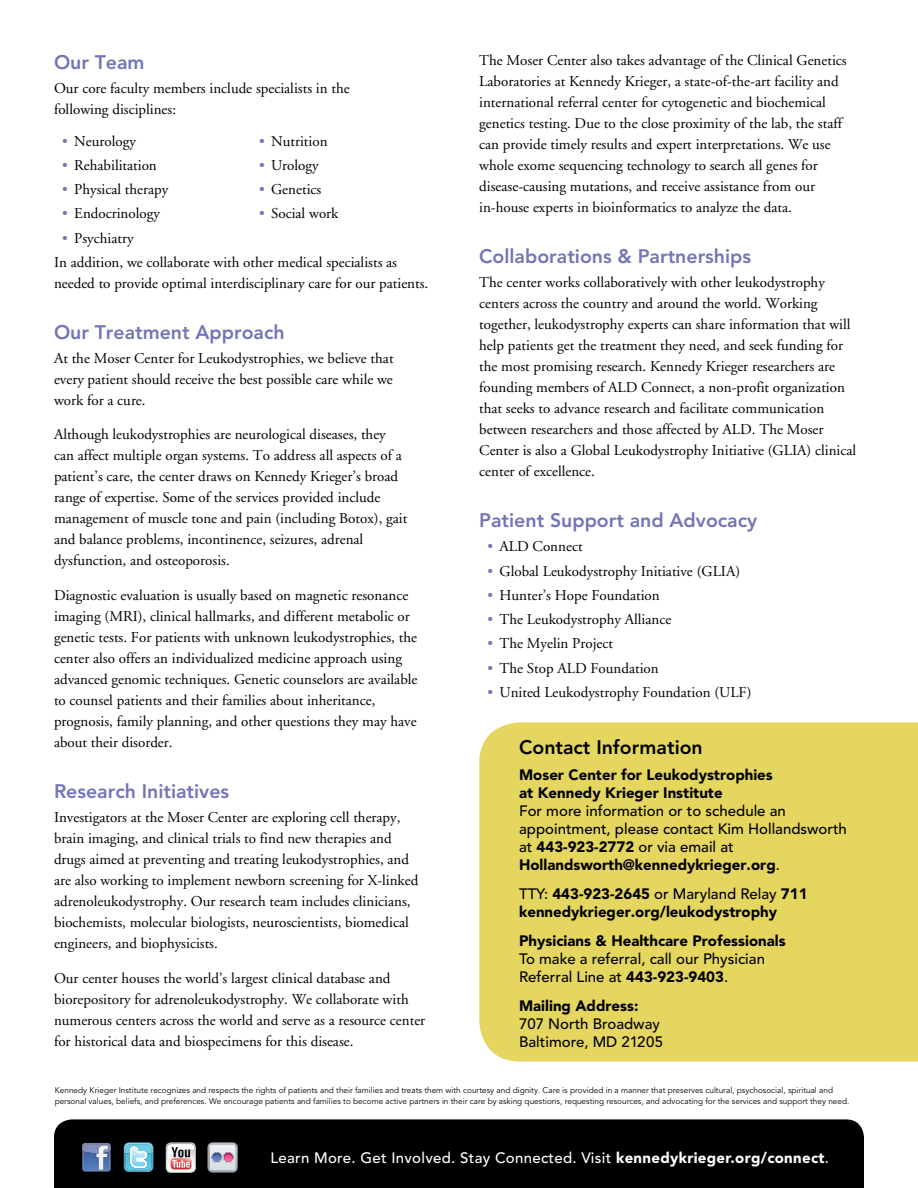
<style>
.page{position:relative;width:918px;height:1188px;background:#fff}
.page>*{position:absolute;margin:0;border:0;box-sizing:border-box;transform-origin:0 0}
.t1{font:800 19.5px "Avenir";color:#7275b7}
.t2{font:800 19.5px "Avenir";color:#000}
.t3{font:15px/21px "Adobe Garamond";color:#000}
.t4{font:500 15px/18px "Avenir";color:#000}
.t5{font:900 15px/18px "Avenir";color:#000}
.t6{font:500 15px "Avenir";letter-spacing:.02em;color:#fff}
.t7{font:8.25px/10.5px "Avenir";color:#000}
.s1{color:#7275b7}
.s2{font-weight:900}
.s3{font-weight:500}
</style>
<div class="page">
<div style="left:54px;top:1119px;width:810px;height:69px;background:#000"></div>
<svg style="left:124px;top:1142px;width:29px;height:30px"></svg>
<svg style="left:82px;top:1143px;width:29px;height:29px"></svg>
<svg style="left:166px;top:1142px;width:30px;height:31px"></svg>
<svg style="left:208px;top:1142px;width:30px;height:31px"></svg>
<div style="left:479px;top:722px;width:439px;height:340px;background:#e5d660"></div>
<h1 class="t1" style="left:54px;top:51px;width:92px">Our Team</h1>
<p class="t3" style="left:54px;top:78px;width:297px">Our core faculty members include specialists in the following disciplines:</p>
<p class="t3" style="left:62px;top:131px;width:75px"><span class="s1">•</span> Neurology</p>
<p class="t3" style="left:62px;top:155px;width:96px"><span class="s1">•</span> Rehabilitation</p>
<p class="t3" style="left:62px;top:179px;width:108px"><span class="s1">•</span> Physical therapy</p>
<p class="t3" style="left:62px;top:203px;width:99px"><span class="s1">•</span> Endocrinology</p>
<p class="t3" style="left:62px;top:228px;width:73px"><span class="s1">•</span> Psychiatry</p>
<p class="t3" style="left:259px;top:131px;width:70px"><span class="s1">•</span> Nutrition</p>
<p class="t3" style="left:259px;top:155px;width:61px"><span class="s1">•</span> Urology</p>
<p class="t3" style="left:259px;top:179px;width:64px"><span class="s1">•</span> Genetics</p>
<p class="t3" style="left:259px;top:203px;width:81px"><span class="s1">•</span> Social work</p>
<p class="t3" style="left:54px;top:252px;width:376px">In addition, we collaborate with other medical specialists as needed to provide optimal interdisciplinary care for our patients.</p>
<h1 class="t1" style="left:54px;top:320px;width:232px">Our Treatment Approach</h1>
<p class="t3" style="left:54px;top:348px;width:341px;text-align:justify">At the Moser Center for Leukodystrophies, we believe that every patient should receive the best possible care while we work for a cure.</p>
<p class="t3" style="left:54px;top:425px;width:355px">Although leukodystrophies are neurological diseases, they can affect multiple organ systems. To address all aspects of a patient’s care, the center draws on Kennedy Krieger’s broad range of expertise. Some of the services provided include management of muscle tone and pain (including Botox), gait and balance problems, incontinence, seizures, adrenal dysfunction, and osteoporosis.</p>
<p class="t3" style="left:54px;top:585px;width:365px">Diagnostic evaluation is usually based on magnetic resonance imaging (MRI), clinical hallmarks, and different metabolic or genetic tests. For patients with unknown leukodystrophies, the center also offers an individualized medicine approach using advanced genomic techniques. Genetic counselors are available to counsel patients and their families about inheritance, prognosis, family planning, and other questions they may have about their disorder.</p>
<h1 class="t1" style="left:54px;top:780px;width:177px">Research Initiatives</h1>
<p class="t3" style="left:54px;top:807px;width:366px">Investigators at the Moser Center are exploring cell therapy, brain imaging, and clinical trials to find new therapies and drugs aimed at preventing and treating leukodystrophies, and are also working to implement newborn screening for X-linked adrenoleukodystrophy. Our research team includes clinicians, biochemists, molecular biologists, neuroscientists, biomedical engineers, and biophysicists.</p>
<p class="t3" style="left:54px;top:968px;width:373px">Our center houses the world’s largest clinical database and biorepository for adrenoleukodystrophy. We collaborate with numerous centers across the world and serve as a resource center for historical data and biospecimens for this disease.</p>
<p class="t3" style="left:479px;top:50px;width:369px">The Moser Center also takes advantage of the Clinical Genetics Laboratories at Kennedy Krieger, a state-of-the-art facility and international referral center for cytogenetic and biochemical genetics testing. Due to the close proximity of the lab, the staff can provide timely results and expert interpretations. We use whole exome sequencing technology to search all genes for disease-causing mutations, and receive assistance from our in-house experts in bioinformatics to analyze the data.</p>
<h1 class="t1" style="left:479px;top:245px;width:273px">Collaborations &amp; Partnerships</h1>
<p class="t3" style="left:479px;top:272px;width:378px">The center works collaboratively with other leukodystrophy centers across the country and around the world. Working together, leukodystrophy experts can share information that will help patients get the treatment they need, and seek funding for the most promising research. Kennedy Krieger researchers are founding members of ALD Connect, a non-profit organization that seeks to advance research and facilitate communication between researchers and those affected by ALD. The Moser Center is also a Global Leukodystrophy Initiative (GLIA) clinical center of excellence.</p>
<h1 class="t1" style="left:479px;top:509px;width:280px">Patient Support and Advocacy</h1>
<p class="t3" style="left:488px;top:537px;width:97px"><span class="s1">•</span> ALD Connect</p>
<p class="t3" style="left:488px;top:561px;width:254px"><span class="s1">•</span> Global Leukodystrophy Initiative (GLIA)</p>
<p class="t3" style="left:488px;top:585px;width:174px"><span class="s1">•</span> Hunter’s Hope Foundation</p>
<p class="t3" style="left:488px;top:609px;width:185px"><span class="s1">•</span> The Leukodystrophy Alliance</p>
<p class="t3" style="left:488px;top:634px;width:127px"><span class="s1">•</span> The Myelin Project</p>
<p class="t3" style="left:488px;top:658px;width:173px"><span class="s1">•</span> The Stop ALD Foundation</p>
<p class="t3" style="left:488px;top:682px;width:265px"><span class="s1">•</span> United Leukodystrophy Foundation (ULF)</p>
<h1 class="t2" style="left:519px;top:735px;width:185px">Contact Information</h1>
<p class="t5" style="left:519px;top:766px;width:255px">Moser Center for Leukodystrophies at Kennedy Krieger Institute</p>
<p class="t4" style="left:519px;top:802px;width:329px">For more information or to schedule an appointment, please contact Kim Hollandsworth at <span class="s2">443-923-2772</span> or via email at <span class="s2">Hollandsworth@kennedykrieger.org</span>.</p>
<p class="t5" style="left:519px;top:885px;width:290px"><span class="s3">TTY:</span> 443-923-2645 <span class="s3">or Maryland Relay</span> 711 kennedykrieger.org/leukodystrophy</p>
<p class="t5" style="left:519px;top:931px;width:268px">Physicians &amp; Healthcare Professionals</p>
<p class="t4" style="left:519px;top:950px;width:247px">To make a referral, call our Physician<br>Referral Line at <span class="s2">443-923-9403</span>.</p>
<p class="t5" style="left:519px;top:996px;width:121px">Mailing Address:</p>
<p class="t4" style="left:519px;top:1015px;width:146px">707 North Broadway<br>Baltimore, MD 21205</p>
<p class="t7" style="left:55px;top:1086px;width:796px">Kennedy Krieger Institute recognizes and respects the rights of patients and their families and treats them with courtesy and dignity. Care is provided in a manner that preserves cultural, psychosocial, spiritual and personal values, beliefs, and preferences. We encourage patients and families to become active partners in their care by asking questions, requesting resources, and advocating for the services and support they need.</p>
<p class="t6" style="left:270px;top:1149px;width:560px">Learn More. Get Involved. Stay Connected. Visit <span class="s2">kennedykrieger.org/connect</span>.</p>
</div>
